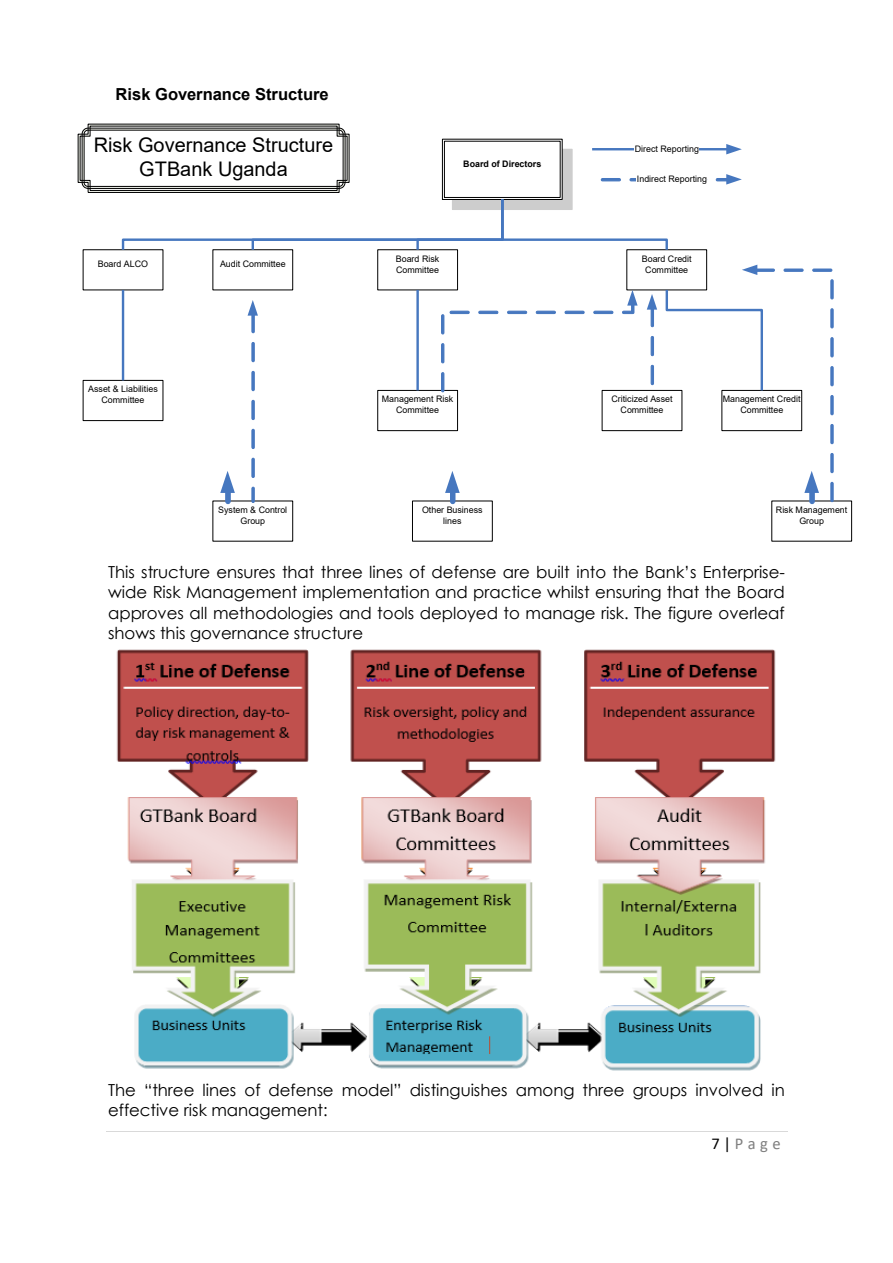
<style>
.page{position:relative;width:893px;height:1263px;background:#fff}
.page>*{position:absolute;margin:0;border:0;box-sizing:border-box;transform-origin:0 0}
.t1{font:20.1px/24.2px "Arial";color:#000;text-align:center}
.t2{font:16.5px/20.2px "Century Gothic";color:#000;text-align:justify}
.t3{font:700 16.5px "Arial";color:#000}
.t4{font:16.5px "Calibri";color:#7f7f7f}
.t5{font:9px/10.6px "Arial";color:#000;text-align:center}
.t6{font:700 9px "Arial";color:#000}
.s1{color:#000}
</style>
<div class="page">
<hr style="left:106px;top:1131px;width:681px;height:1px;background:#d9d9d9">
<div style="left:377px;top:249px;width:81px;height:41px;border:1px solid #000"></div>
<div style="left:377px;top:390px;width:81px;height:41px;border:1px solid #000"></div>
<hr style="left:416px;top:290px;width:3px;height:100px;background:#4677bf">
<div style="left:602px;top:390px;width:80px;height:41px;border:1px solid #000"></div>
<div style="left:83px;top:380px;width:80px;height:41px;border:1px solid #000"></div>
<hr style="left:122px;top:290px;width:2px;height:90px;background:#4677bf">
<div style="left:412px;top:501px;width:81px;height:41px;border:1px solid #000"></div>
<svg style="left:248px;top:300px;width:10px;height:203px"></svg>
<svg style="left:445px;top:471px;width:15px;height:33px"></svg>
<svg style="left:441px;top:290px;width:197px;height:102px"></svg>
<svg style="left:647px;top:294px;width:10px;height:91px"></svg>
<svg style="left:220px;top:471px;width:15px;height:33px"></svg>
<svg style="left:664px;top:265px;width:169px;height:239px"></svg>
<svg style="left:77px;top:123px;width:665px;height:129px"></svg>
<img style="left:116px;top:649px;width:660px;height:422px">
<p class="t3" style="left:116px;top:83px;width:215px">Risk Governance Structure</p>
<p class="t1" style="left:94px;top:133px;width:241px">Risk Governance Structure<br>GTBank Uganda</p>
<p class="t6" style="left:463px;top:157px;width:80px">Board of Directors</p>
<p class="t5" style="left:635px;top:143px;width:66px">Direct Reporting</p>
<p class="t5" style="left:637px;top:174px;width:72px">Indirect Reporting</p>
<p class="t5" style="left:98px;top:259px;width:52px">Board ALCO</p>
<p class="t5" style="left:88px;top:384px;width:71px">Asset &amp; Liabilities<br>Committee</p>
<p class="t5" style="left:220px;top:259px;width:67px">Audit Committee</p>
<p class="t5" style="left:396px;top:253px;width:45px;text-align:left">Board Risk<br>Committee</p>
<p class="t5" style="left:642px;top:253px;width:51px">Board Credit<br>Committee</p>
<p class="t5" style="left:382px;top:394px;width:73px">Management Risk<br>Committee</p>
<p class="t5" style="left:611px;top:394px;width:63px">Criticized Asset<br>Committee</p>
<p class="t5" style="left:723px;top:394px;width:79px">Management Credit<br>Committee</p>
<p class="t5" style="left:218px;top:504px;width:71px">System &amp; Control<br>Group</p>
<p class="t5" style="left:422px;top:504px;width:62px">Other Business lines</p>
<p class="t5" style="left:776px;top:504px;width:73px">Risk Management<br>Group</p>
<p class="t2" style="left:108px;top:562px;width:679px">This structure ensures that three lines of defense are built into the Bank’s Enterprise&shy;wide Risk Management implementation and practice whilst ensuring that the Board approves all methodologies and tools deployed to manage risk. The figure overleaf shows this governance structure</p>
<p class="t2" style="left:108px;top:1079px;width:678px">The “three lines of defense model” distinguishes among three groups involved in effective risk management:</p>
<p class="t4" style="left:711px;top:1132px;width:71px"><span class="s1">7|</span> Page</p>
</div>
